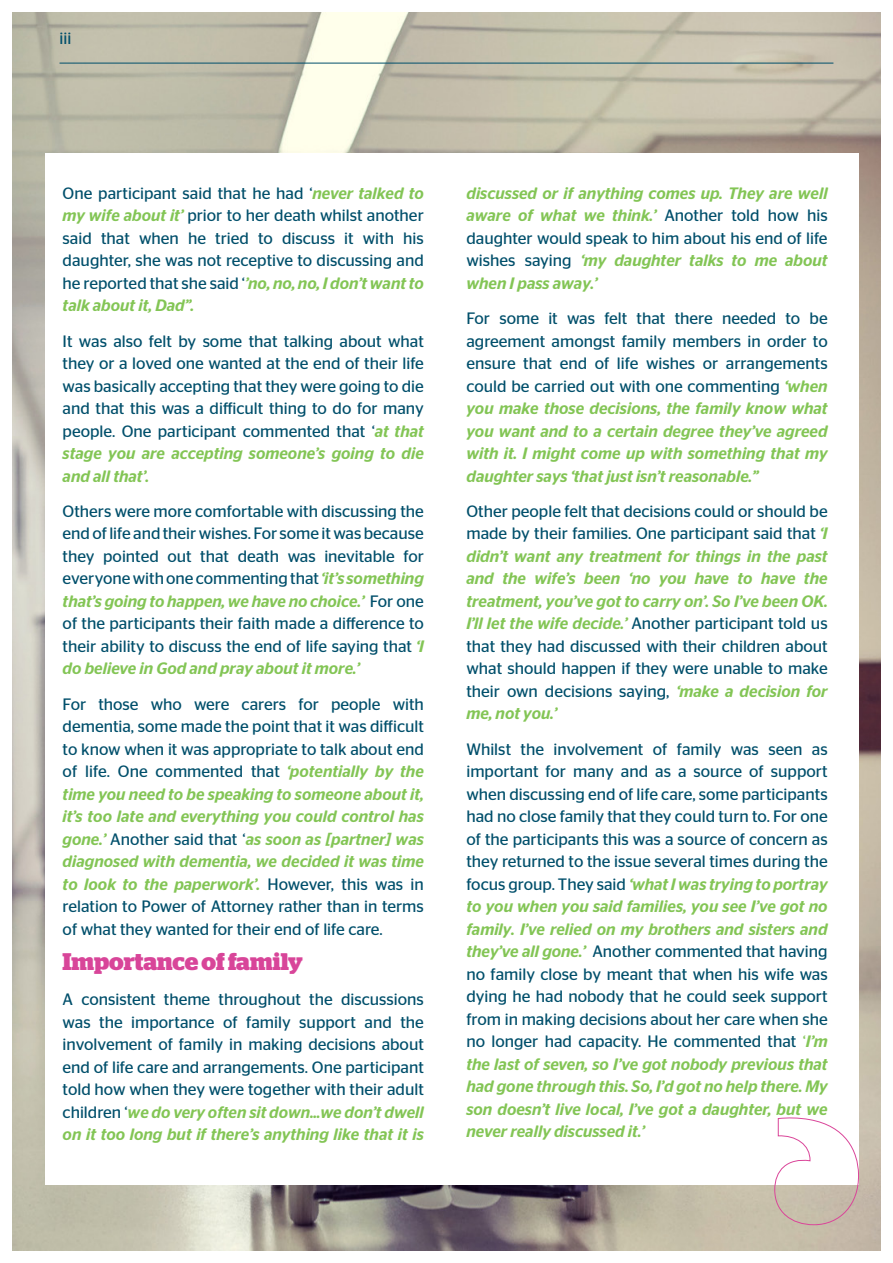
<style>
.page{position:relative;width:893px;height:1263px;background:#fff}
.page>*{position:absolute;margin:0;border:0;box-sizing:border-box;transform-origin:0 0}
.Normal_-_Body_Copy{font:700 24px "Stag";color:#d84599}
.Normal_-_Body_Copy-2{font:16.5px/22.5px "Stag Sans";color:#004f6b;text-align:justify}
.Normal_-_Body_Copy-3{font:italic 500 16.5px/22.5px "Stag Sans";color:#83c555;text-align:justify}
.s1{font-weight:500;font-style:italic;color:#83c555}
.s2{font-weight:400;font-style:normal;color:#004f6b}
.s3{color:#83c555}
</style>
<div class="page">
<img style="left:13px;top:13px;width:867px;height:1237px">
<hr style="left:60px;top:63px;width:773px;height:1px;background:#004f6b">
<div style="left:45px;top:153px;width:814px;height:1031px;background:#fff"></div>
<svg style="left:774px;top:1117px;width:85px;height:108px"></svg>
<p class="Normal_-_Body_Copy-2" style="left:60px;top:27px;width:13px">iii</p>
<p class="Normal_-_Body_Copy-2" style="left:63px;top:182px;width:363px">One participant said that he had ‘<span class="s1">never talked to my wife about it’</span> prior to her death whilst another said that when he tried to discuss it with his daughter, she was not receptive to discussing and he reported that she said ‘<span class="s1">’no, no, no, I don’t want to talk about it, Dad’’.</span></p>
<p class="Normal_-_Body_Copy-2" style="left:63px;top:330px;width:363px">It was also felt by some that talking about what they or a loved one wanted at the end of their life was basically accepting that they were going to die and that this was a difficult thing to do for many people. One participant commented that ‘<span class="s1">at that stage you are accepting someone’s going to die and all that’.</span></p>
<p class="Normal_-_Body_Copy-2" style="left:63px;top:500px;width:363px">Others were more comfortable with discussing the end of life and their wishes. For some it was because they pointed out that death was inevitable for everyone with one commenting that <span class="s1">‘it’s something that’s going to happen, we have no choice.’</span> For one of the participants their faith made a difference to their ability to discuss the end of life saying that <span class="s1">‘I do believe in God and pray about it more.’</span></p>
<p class="Normal_-_Body_Copy-2" style="left:63px;top:693px;width:363px">For those who were carers for people with dementia, some made the point that it was difficult to know when it was appropriate to talk about end of life. One commented that <span class="s1">‘potentially by the time you need to be speaking to someone about it, it’s too late and everything you could control has gone.’</span> Another said that ‘<span class="s1">as soon as [partner] was diagnosed with dementia, we decided it was time to look to the paperwork’.</span> However, this was in relation to Power of Attorney rather than in terms of what they wanted for their end of life care.</p>
<p class="Normal_-_Body_Copy" style="left:63px;top:947px;width:242px">Importance of family</p>
<p class="Normal_-_Body_Copy-2" style="left:63px;top:988px;width:363px">A consistent theme throughout the discussions was the importance of family support and the involvement of family in making decisions about end of life care and arrangements. One participant told how when they were together with their adult children ‘<span class="s1">we do very often sit down...we don’t dwell on it too long but if there’s anything like that it is</span></p>
<p class="Normal_-_Body_Copy-3" style="left:466px;top:182px;width:363px">discussed or if anything comes up. They are well aware of what we think.’ <span class="s2">Another told how his daughter would speak to him about his end of life wishes saying</span> ‘my daughter talks to me about when I pass away.’</p>
<p class="Normal_-_Body_Copy-3" style="left:466px;top:307px;width:363px"><span class="s2">For some it was felt that there needed to be agreement amongst family members in order to ensure that end of life wishes or arrangements could be carried out with one commenting</span> ‘when you make those decisions, the family know what you want and to a certain degree they’ve agreed with it. I might come up with something that my daughter says ‘that just isn’t reasonable.’’</p>
<p class="Normal_-_Body_Copy-2" style="left:466px;top:500px;width:363px">Other people felt that decisions could or should be made by their families. One participant said that <span class="s1">‘I didn’t want any treatment for things in the past and the wife’s been ‘no you have to have the treatment, you’ve got to carry on’. So I’ve been OK.<br>I’ll let the wife decide.’</span> Another participant told us that they had discussed with their children about what should happen if they were unable to make their own decisions saying, <span class="s1">‘make a decision for me, not you.’</span></p>
<p class="Normal_-_Body_Copy-2" style="left:466px;top:738px;width:363px">Whilst the involvement of family was seen as important for many and as a source of support when discussing end of life care, some participants had no close family that they could turn to. For one of the participants this was a source of concern as they returned to the issue several times during the focus group. They said <span class="s1">‘what I was trying to portray to you when you said families, you see I’ve got no family. I’ve relied on my brothers and sisters and they’ve all gone.’</span> Another commented that having no family close by meant that when his wife was dying he had nobody that he could seek support from in making decisions about her care when she no longer had capacity. He commented that <span class="s3">‘</span><span class="s1">I’m the last of seven, so I’ve got nobody previous that had gone through this. So, I’d got no help there. My son doesn’t live local, I’ve got a daughter, but we never really discussed it.’</span></p>
</div>
